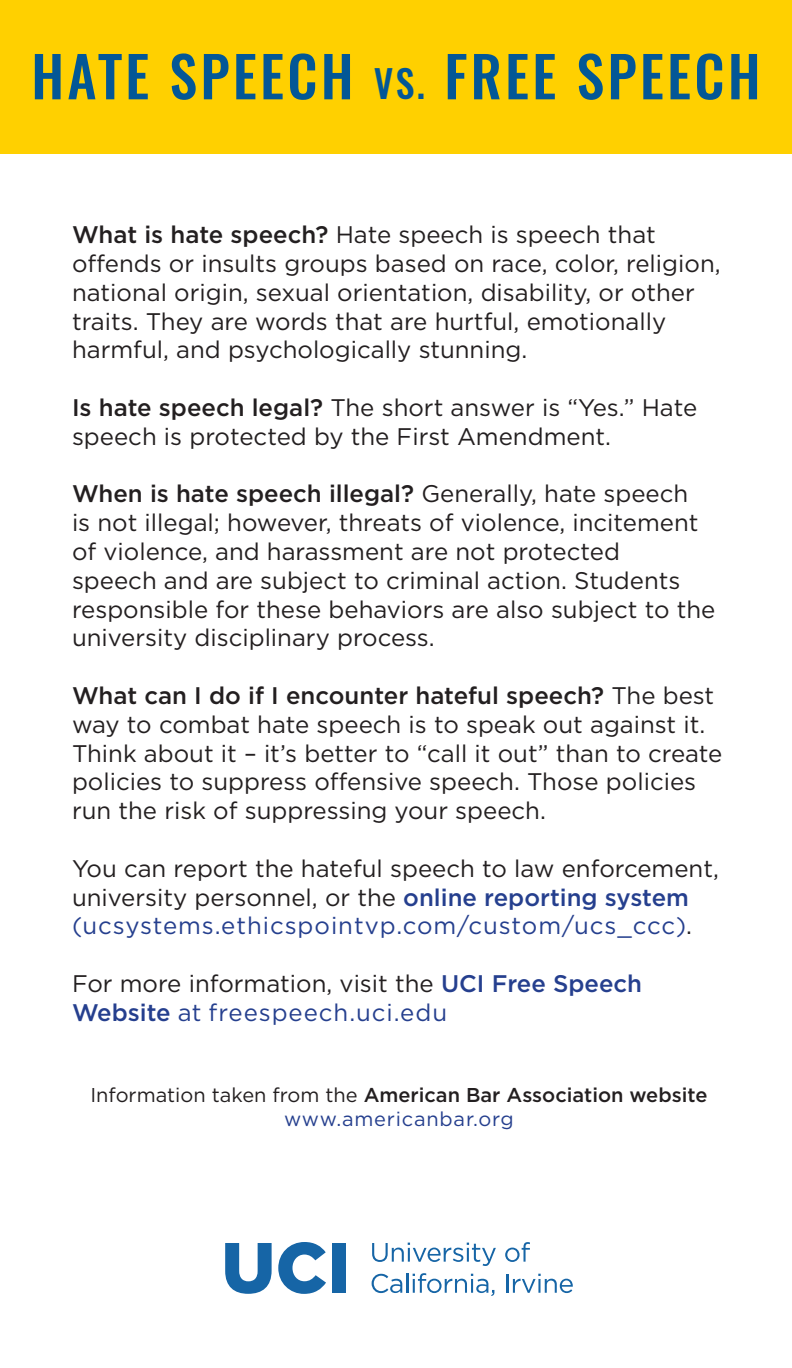
<style>
.page{position:relative;width:792px;height:1368px;background:#fff}
.page>*{position:absolute;margin:0;border:0;box-sizing:border-box;transform-origin:0 0}
.t1{font:500 56px "Oswald";letter-spacing:.06em;color:#035796}
.t2{font:24px/28.8px "Gotham";color:#231f20}
.t3{font:500 20px/24px "Gotham";color:#231f20;text-align:center}
.s1{font-size:38px}
.s2{font-weight:500}
.s3{font-weight:500;color:#253f8e}
.s4{color:#253f8e}
.s5{font-weight:400}
.s6{font-weight:400;color:#253f8e}
</style>
<div class="page">
<div style="left:0;top:0;width:792px;height:154px;background:#ffd000"></div>
<svg style="left:372px;top:1243px;width:124px;height:23px"></svg>
<svg style="left:505px;top:1242px;width:25px;height:20px"></svg>
<svg style="left:372px;top:1274px;width:30px;height:19px"></svg>
<hr style="left:406px;top:1273px;width:2px;height:20px;background:#1665a6">
<svg style="left:413px;top:1273px;width:81px;height:23px"></svg>
<svg style="left:506px;top:1274px;width:67px;height:19px"></svg>
<svg style="left:225px;top:1243px;width:47px;height:51px"></svg>
<svg style="left:278px;top:1242px;width:48px;height:52px"></svg>
<div style="left:332px;top:1243px;width:14px;height:50px;background:#1665a6"></div>
<p class="t1" style="left:31px;top:37px;width:731px">HATE SPEECH <span class="s1">VS.</span> FREE SPEECH</p>
<p class="t2" style="left:72px;top:220px;width:650px"><span class="s2">What is hate speech?</span> Hate speech is speech that offends or insults groups based on race, color, religion, national origin, sexual orientation, disability, or other traits. They are words that are hurtful, emotionally harmful, and psychologically stunning.</p>
<p class="t2" style="left:72px;top:393px;width:627px"><span class="s2">Is hate speech legal?</span> The short answer is “Yes.” Hate speech is protected by the First Amendment.</p>
<p class="t2" style="left:72px;top:479px;width:645px"><span class="s2">When is hate speech illegal?</span> Generally, hate speech<br>is not illegal; however, threats of violence, incitement of violence, and harassment are not protected<br>speech and are subject to criminal action. Students responsible for these behaviors are also subject to the university disciplinary process.</p>
<p class="t2" style="left:72px;top:681px;width:652px"><span class="s2">What can I do if I encounter hateful speech?</span> The best way to combat hate speech is to speak out against it.<br>Think about it – it’s better to “call it out” than to create policies to suppress offensive speech. Those policies run the risk of suppressing your speech.</p>
<p class="t2" style="left:72px;top:853px;width:648px">You can report the hateful speech to law enforcement, university personnel, or the <span class="s3">online reporting system </span><span class="s4">(ucsystems.ethicspointvp.com/custom/ucs_ccc)</span>.</p>
<p class="t2" style="left:72px;top:969px;width:572px">For more information, visit the <span class="s3">UCI Free Speech<br>Website</span> <span class="s4">at freespeech.uci.edu</span></p>
<p class="t3" style="left:90px;top:1083px;width:619px"><span class="s5">Information taken from the</span> American Bar Association website <span class="s6">www.americanbar.org</span></p>
</div>
